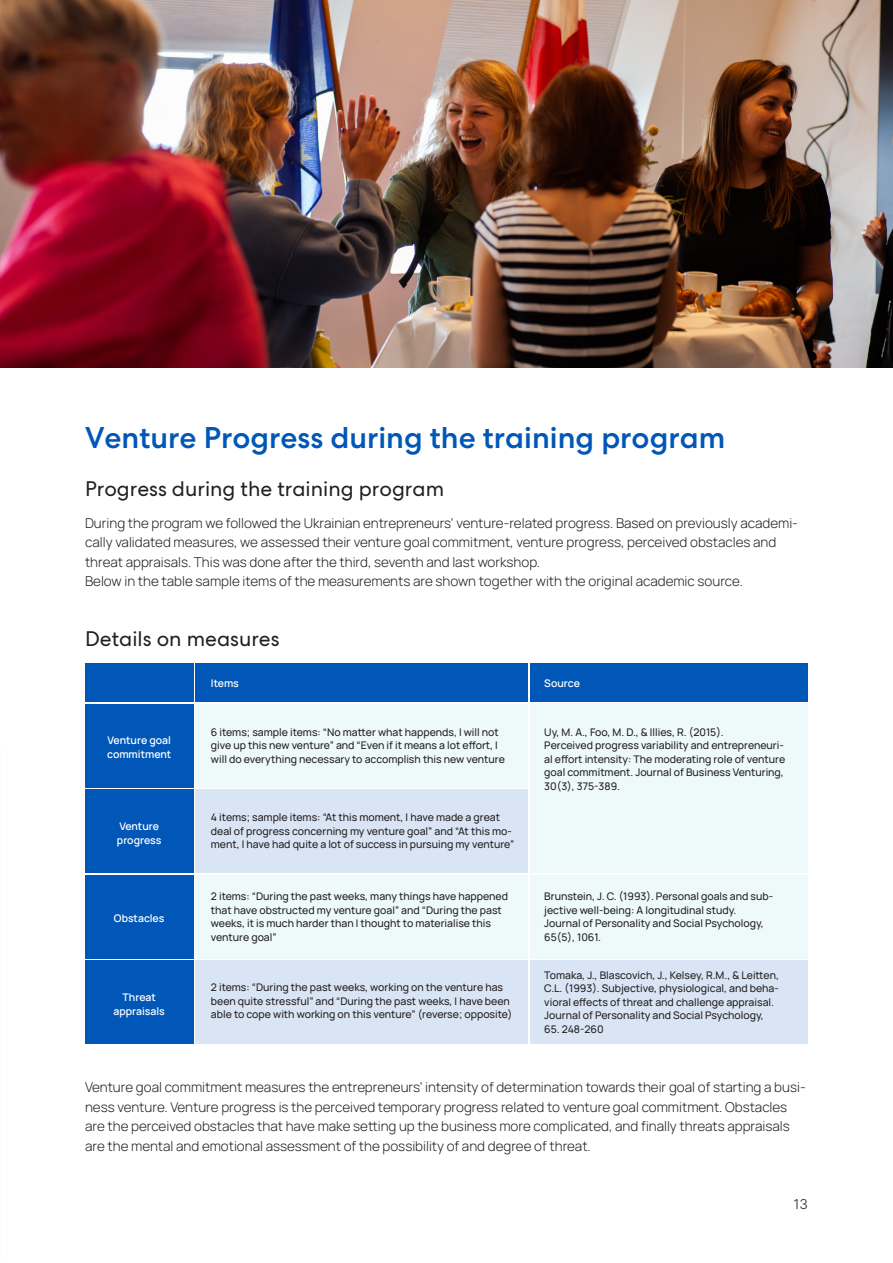
<style>
.page{position:relative;width:893px;height:1263px;background:#fff}
.page>*{position:absolute;margin:0;border:0;box-sizing:border-box;transform-origin:0 0}
.t1{font:500 30px "Centra No 2";color:#0057b7}
.t2{font:21px "Centra No 2";color:#231f20}
.t3{font:300 13.5px/19.5px "Manrope";color:#231f20}
.t4{font:300 13.5px "Inter";color:#231f20}
.t5{font:500 10.5px/13.5px "Manrope";color:#231f20}
.t6{font:600 10.5px "Manrope";color:#fff}
</style>
<div class="page">
<img style="left:0;top:0;width:893px;height:368px">
<div style="left:85px;top:663px;width:108px;height:39px;background:#0057b7"></div>
<div style="left:85px;top:704px;width:108px;height:83px;background:#0057b7"></div>
<div style="left:196px;top:704px;width:332px;height:83px;background:#eef9f9"></div>
<div style="left:530px;top:704px;width:278px;height:169px;background:#eef9f9"></div>
<div style="left:85px;top:789px;width:108px;height:84px;background:#0057b7"></div>
<div style="left:196px;top:789px;width:332px;height:84px;background:#d9e5f4"></div>
<div style="left:85px;top:875px;width:108px;height:83px;background:#0057b7"></div>
<div style="left:196px;top:875px;width:332px;height:83px;background:#eef9f9"></div>
<div style="left:530px;top:875px;width:278px;height:83px;background:#eef9f9"></div>
<div style="left:85px;top:960px;width:108px;height:84px;background:#0057b7"></div>
<div style="left:196px;top:960px;width:332px;height:84px;background:#d9e5f4"></div>
<div style="left:530px;top:960px;width:278px;height:84px;background:#d9e5f4"></div>
<div style="left:196px;top:663px;width:332px;height:39px;background:#0057b7"></div>
<div style="left:530px;top:663px;width:278px;height:39px;background:#0057b7"></div>
<p class="t1" style="left:85px;top:420px;width:642px">Venture Progress during the training program</p>
<p class="t2" style="left:85px;top:477px;width:361px">Progress during the training program</p>
<p class="t3" style="left:85px;top:512px;width:714px">During the program we followed the Ukrainian entrepreneurs’ venture-related progress. Based on previously academi-</p>
<p class="t3" style="left:85px;top:532px;width:693px">cally validated measures, we assessed their venture goal commitment, venture progress, perceived obstacles and threat appraisals. This was done after the third, seventh and last workshop.</p>
<p class="t3" style="left:85px;top:571px;width:659px">Below in the table sample items of the measurements are shown together with the original academic source.</p>
<p class="t2" style="left:85px;top:627px;width:196px">Details on measures</p>
<p class="t6" style="left:211px;top:674px;width:29px">Items</p>
<p class="t6" style="left:544px;top:674px;width:37px">Source</p>
<p class="t6" style="left:108px;top:732px;width:65px">Venture goal</p>
<p class="t6" style="left:107px;top:746px;width:66px">commitment</p>
<p class="t6" style="left:119px;top:818px;width:41px">Venture</p>
<p class="t6" style="left:117px;top:831px;width:46px">progress</p>
<p class="t6" style="left:114px;top:910px;width:52px">Obstacles</p>
<p class="t6" style="left:123px;top:989px;width:35px">Threat</p>
<p class="t6" style="left:114px;top:1002px;width:53px">appraisals</p>
<p class="t5" style="left:211px;top:724px;width:295px">6 items; sample items: “No matter what happends, I will not give up this new venture” and “Even if it means a lot effort, I will do everything necessary to accomplish this new venture</p>
<p class="t5" style="left:544px;top:724px;width:181px">Uy, M. A., Foo, M. D., &amp; Illies, R. (2015).</p>
<p class="t5" style="left:544px;top:738px;width:242px">Perceived progress variability and entrepreneuri&shy;al effort intensity: The moderating role of venture goal commitment. Journal of Business Venturing,</p>
<p class="t5" style="left:544px;top:778px;width:77px">30(3), 375-389.</p>
<p class="t5" style="left:211px;top:810px;width:305px">4 items; sample items: “At this moment, I have made a great deal of progress concerning my venture goal” and “At this mo&shy;ment, I have had quite a lot of success in pursuing my venture”</p>
<p class="t5" style="left:211px;top:889px;width:299px">2 items: “During the past weeks, many things have happened that have obstructed my venture goal” and “During the past weeks, it is much harder than I thought to materialise this venture goal”</p>
<p class="t5" style="left:211px;top:980px;width:303px">2 items: “During the past weeks, working on the venture has been quite stressful” and “During the past weeks, I have been able to cope with working on this venture” (reverse; opposite)</p>
<p class="t5" style="left:544px;top:889px;width:230px">Brunstein, J. C. (1993). Personal goals and sub&shy;jective well-being: A longitudinal study.</p>
<p class="t5" style="left:544px;top:916px;width:221px">Journal of Personality and Social Psychology,</p>
<p class="t5" style="left:544px;top:929px;width:58px">65(5), 1061.</p>
<p class="t5" style="left:544px;top:967px;width:236px">Tomaka, J., Blascovich, J., Kelsey, R.M., &amp; Leitten,<br>C.L. (1993). Subjective, physiological, and beha-</p>
<p class="t5" style="left:544px;top:994px;width:231px">vioral effects of threat and challenge appraisal.<br>Journal of Personality and Social Psychology,</p>
<p class="t5" style="left:544px;top:1021px;width:61px">65. 248-260</p>
<p class="t3" style="left:85px;top:1077px;width:722px">Venture goal commitment measures the entrepreneurs’ intensity of determination towards their goal of starting a busi&shy;ness venture. Venture progress is the perceived temporary progress related to venture goal commitment. Obstacles are the perceived obstacles that have make setting up the business more complicated, and finally threats appraisals are the mental and emotional assessment of the possibility of and degree of threat.</p>
<p class="t4" style="left:793px;top:1194px;width:16px">13</p>
</div>
